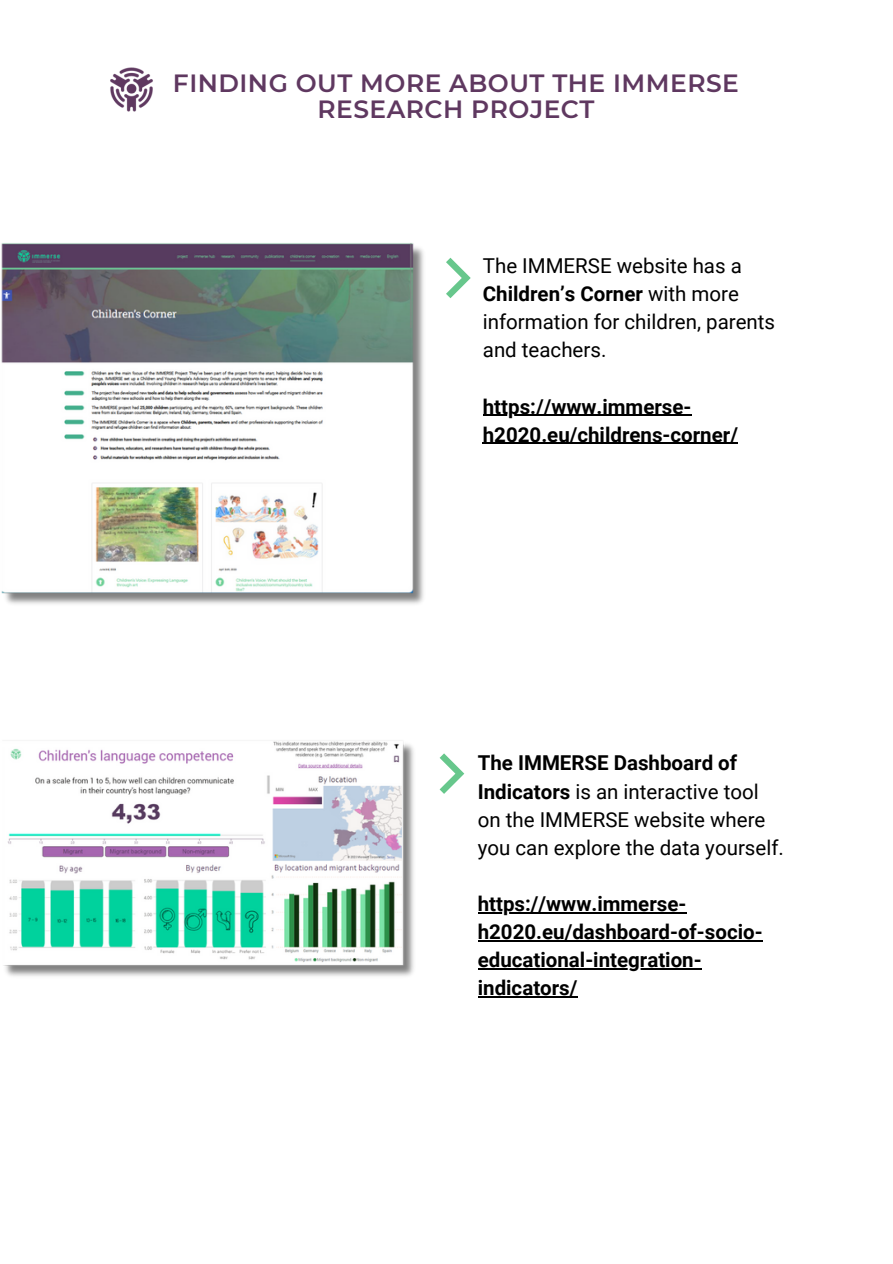
<style>
.page{position:relative;width:893px;height:1264px;background:#fff}
.page>*{position:absolute;margin:0;border:0;box-sizing:border-box;transform-origin:0 0}
.t1{font:600 24.9px/26.4px "Montserrat";letter-spacing:.02em;color:#5f3860;text-align:center}
.t2{font:20.55px/28px "Roboto";color:#000}
.t3{font:700 20.55px/28px "Roboto";color:#000}
.s1{font-weight:700}
</style>
<div class="page">
<img style="left:110px;top:67px;width:43px;height:45px">
<img style="left:3px;top:741px;width:411px;height:235px">
<hr style="left:483px;top:415px;width:208px;height:1px;background:#000">
<hr style="left:483px;top:443px;width:255px;height:1px;background:#000">
<hr style="left:477px;top:912px;width:209px;height:1px;background:#000">
<hr style="left:477px;top:940px;width:285px;height:1px;background:#000">
<hr style="left:477px;top:968px;width:224px;height:1px;background:#000">
<hr style="left:477px;top:996px;width:100px;height:1px;background:#000">
<img style="left:1px;top:243px;width:423px;height:361px">
<svg style="left:446px;top:258px;width:24px;height:40px"></svg>
<svg style="left:439px;top:753px;width:25px;height:40px"></svg>
<p class="t1" style="left:173px;top:70px;width:567px">FINDING OUT MORE ABOUT THE IMMERSE<br>RESEARCH PROJECT</p>
<p class="t2" style="left:483px;top:252px;width:294px">The IMMERSE website has a<br><span class="s1">Children’s Corner</span> with more information for children, parents and teachers.</p>
<p class="t3" style="left:483px;top:392px;width:256px">https://www.immerse&shy;h2020.eu/childrens-corner/</p>
<p class="t2" style="left:477px;top:749px;width:307px"><span class="s1">The IMMERSE Dashboard of<br>Indicators</span> is an interactive tool on the IMMERSE website where you can explore the data yourself.</p>
<p class="t3" style="left:477px;top:890px;width:286px">https://www.immerse&shy;h2020.eu/dashboard-of-socio&shy;educational-integration&shy;indicators/</p>
</div>
